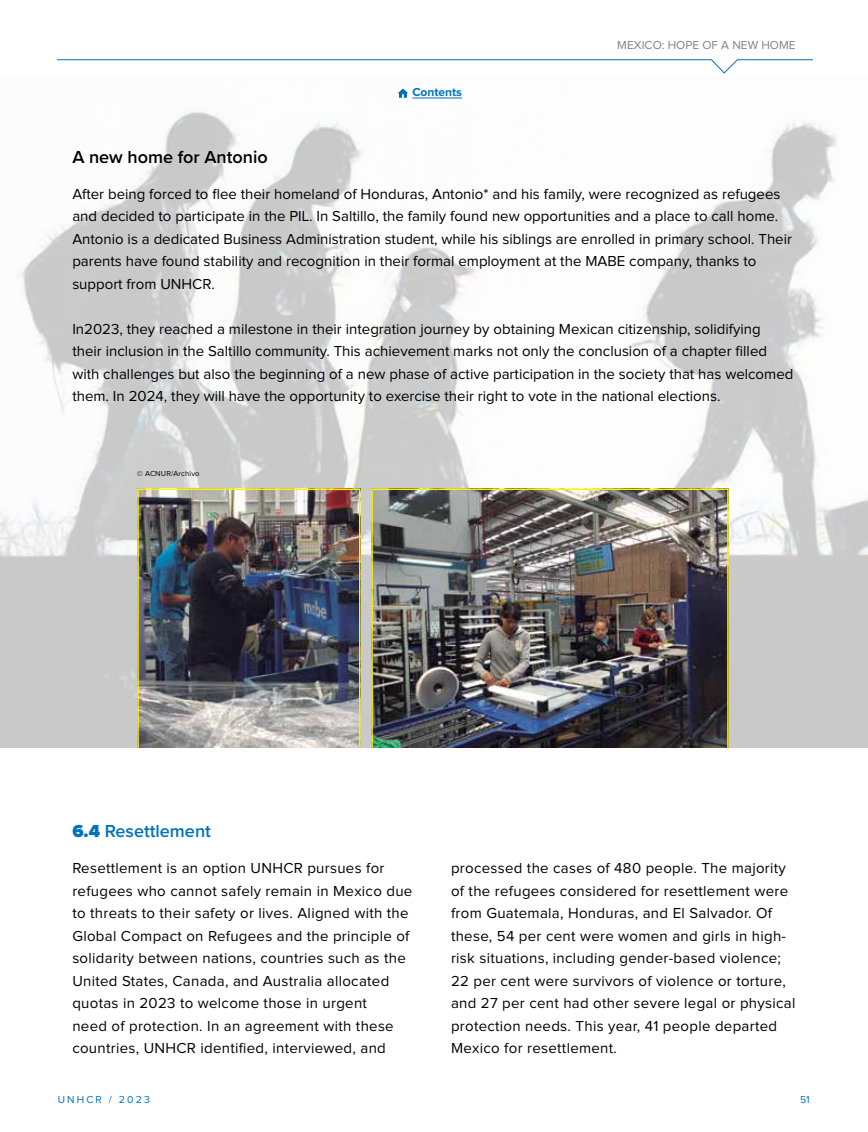
<style>
.page{position:relative;width:868px;height:1132px;background:#fff}
.page>*{position:absolute;margin:0;border:0;box-sizing:border-box;transform-origin:0 0}
.t1{font:600 18px "Proxima Nova";color:#000}
.t2{font:600 18px "Proxima Nova";color:#0072bc}
.t3{font:15px/22.5px "Proxima Nova";color:#000}
.t4{font:15px/22.5px "Proxima Nova";letter-spacing:.02em;color:#000}
.t5{font:12px "Proxima Nova";color:#808285}
.t6{font:700 12px "Proxima Nova";color:#0072bc}
.t7{font:10.5px "Proxima Nova";letter-spacing:.2em;color:#0072bc}
.t8{font:7.5px "Proxima Nova";letter-spacing:.025em;color:#000}
.s1{font-weight:900}
</style>
<div class="page">
<svg style="left:58px;top:59px;width:754px;height:15px"></svg>
<img style="left:0;top:88px;width:867px;height:659px">
<img style="left:374px;top:491px;width:351px;height:254px">
<img style="left:136px;top:487px;width:225px;height:261px">
<div style="left:371px;top:488px;width:357px;height:260px;border:2px solid #fff200"></div>
<hr style="left:412px;top:98px;width:50px;height:1px;background:#0072bc">
<svg style="left:398px;top:89px;width:10px;height:8px"></svg>
<p class="t1" style="left:72px;top:144px;width:197px">A new home for Antonio</p>
<p class="t6" style="left:412px;top:87px;width:51px">Contents</p>
<p class="t5" style="left:617px;top:39px;width:180px">MEXICO: HOPE OF A NEW HOME</p>
<p class="t3" style="left:72px;top:183px;width:721px">After being forced to flee their homeland of Honduras, Antonio* and his family, were recognized as refugees and decided to participate in the PIL. In Saltillo, the family found new opportunities and a place to call home.<br>Antonio is a dedicated Business Administration student, while his siblings are enrolled in primary school. Their parents have found stability and recognition in their formal employment at the MABE company, thanks to support from UNHCR.</p>
<p class="t3" style="left:72px;top:318px;width:722px">In2023, they reached a milestone in their integration journey by obtaining Mexican citizenship, solidifying their inclusion in the Saltillo community. This achievement marks not only the conclusion of a chapter filled with challenges but also the beginning of a new phase of active participation in the society that has welcomed them. In 2024, they will have the opportunity to exercise their right to vote in the national elections.</p>
<p class="t8" style="left:137px;top:470px;width:64px">© ACNUR/Archivo</p>
<p class="t2" style="left:72px;top:816px;width:140px"><span class="s1">6.4</span> Resettlement</p>
<p class="t4" style="left:72px;top:857px;width:341px">Resettlement is an option UNHCR pursues for refugees who cannot safely remain in Mexico due to threats to their safety or lives. Aligned with the Global Compact on Refugees and the principle of solidarity between nations, countries such as the United States, Canada, and Australia allocated quotas in 2023 to welcome those in urgent<br>need of protection. In an agreement with these countries, UNHCR identified, interviewed, and</p>
<p class="t4" style="left:451px;top:857px;width:346px">processed the cases of 480 people. The majority of the refugees considered for resettlement were from Guatemala, Honduras, and El Salvador. Of these, 54 per cent were women and girls in high&shy;risk situations, including gender-based violence; 22 per cent were survivors of violence or torture, and 27 per cent had other severe legal or physical protection needs. This year, 41 people departed Mexico for resettlement.</p>
<p class="t7" style="left:58px;top:1094px;width:94px">UNHCR / 2023</p>
<p class="t7" style="left:800px;top:1094px;width:11px">51</p>
</div>
